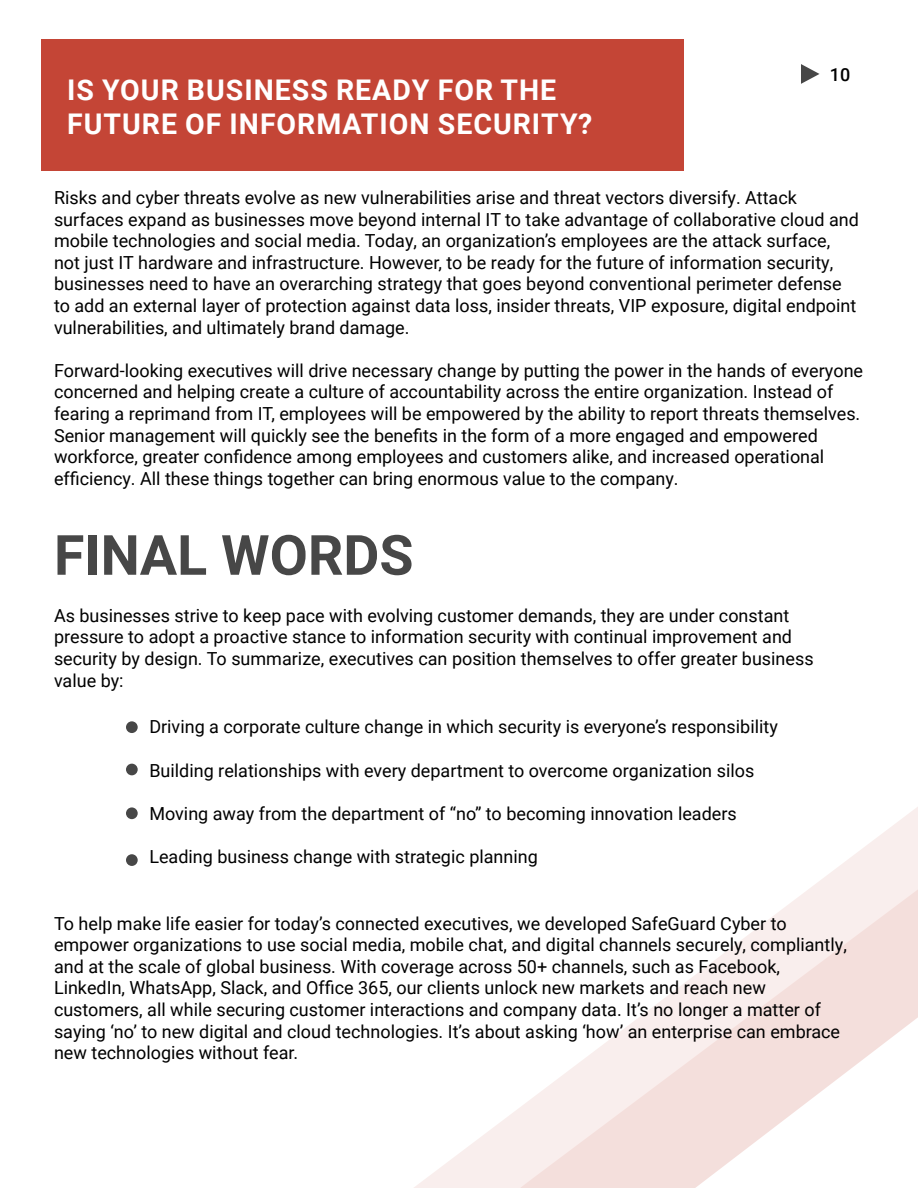
<style>
.page{position:relative;width:918px;height:1188px;background:#fff}
.page>*{position:absolute;margin:0;border:0;box-sizing:border-box;transform-origin:0 0}
.t1{font:700 55.5px "Roboto";color:#474747}
.t2{font:700 28.5px/34.2px "Roboto";letter-spacing:.035em;color:#fff}
.t3{font:18px/21.6px "Roboto";color:#000}
.t4{font:500 18px "Roboto";color:#000}
</style>
<div class="page">
<svg style="left:801px;top:64px;width:19px;height:20px"></svg>
<div style="left:41px;top:40px;width:643px;height:131px;background:#c44536"></div>
<svg style="left:414px;top:807px;width:504px;height:381px"></svg>
<div style="left:126px;top:721px;width:12px;height:12px;background:#474747;border-radius:50%"></div>
<div style="left:126px;top:807px;width:12px;height:12px;background:#474747;border-radius:50%"></div>
<div style="left:126px;top:764px;width:12px;height:11px;background:#474747;border-radius:50%"></div>
<div style="left:126px;top:854px;width:12px;height:12px;background:#474747;border-radius:50%"></div>
<h2 class="t2" style="left:67px;top:72px;width:527px">IS YOUR BUSINESS READY FOR THE<br>FUTURE OF INFORMATION SECURITY?</h2>
<p class="t4" style="left:830px;top:62px;width:22px">10</p>
<p class="t3" style="left:54px;top:186px;width:806px">Risks and cyber threats evolve as new vulnerabilities arise and threat vectors diversify. Attack surfaces expand as businesses move beyond internal IT to take advantage of collaborative cloud and mobile technologies and social media. Today, an organization’s employees are the attack surface, not just IT hardware and infrastructure. However, to be ready for the future of information security, businesses need to have an overarching strategy that goes beyond conventional perimeter defense to add an external layer of protection against data loss, insider threats, VIP exposure, digital endpoint vulnerabilities, and ultimately brand damage.</p>
<p class="t3" style="left:54px;top:359px;width:811px">Forward-looking executives will drive necessary change by putting the power in the hands of everyone concerned and helping create a culture of accountability across the entire organization. Instead of fearing a reprimand from IT, employees will be empowered by the ability to report threats themselves.<br>Senior management will quickly see the benefits in the form of a more engaged and empowered workforce, greater confidence among employees and customers alike, and increased operational efficiency. All these things together can bring enormous value to the company.</p>
<h1 class="t1" style="left:54px;top:516px;width:361px">FINAL WORDS</h1>
<p class="t3" style="left:54px;top:604px;width:761px">As businesses strive to keep pace with evolving customer demands, they are under constant pressure to adopt a proactive stance to information security with continual improvement and security by design. To summarize, executives can position themselves to offer greater business value by:</p>
<p class="t3" style="left:149px;top:716px;width:630px">Driving a corporate culture change in which security is everyone’s responsibility</p>
<p class="t3" style="left:149px;top:759px;width:606px">Building relationships with every department to overcome organization silos</p>
<p class="t3" style="left:149px;top:802px;width:589px">Moving away from the department of “no” to becoming innovation leaders</p>
<p class="t3" style="left:149px;top:845px;width:390px">Leading business change with strategic planning</p>
<p class="t3" style="left:54px;top:912px;width:794px">To help make life easier for today’s connected executives, we developed SafeGuard Cyber to empower organizations to use social media, mobile chat, and digital channels securely, compliantly, and at the scale of global business. With coverage across 50+ channels, such as Facebook, LinkedIn, WhatsApp, Slack, and Office 365, our clients unlock new markets and reach new customers, all while securing customer interactions and company data. It’s no longer a matter of saying ‘no’ to new digital and cloud technologies. It’s about asking ‘how’ an enterprise can embrace new technologies without fear.</p>
</div>
